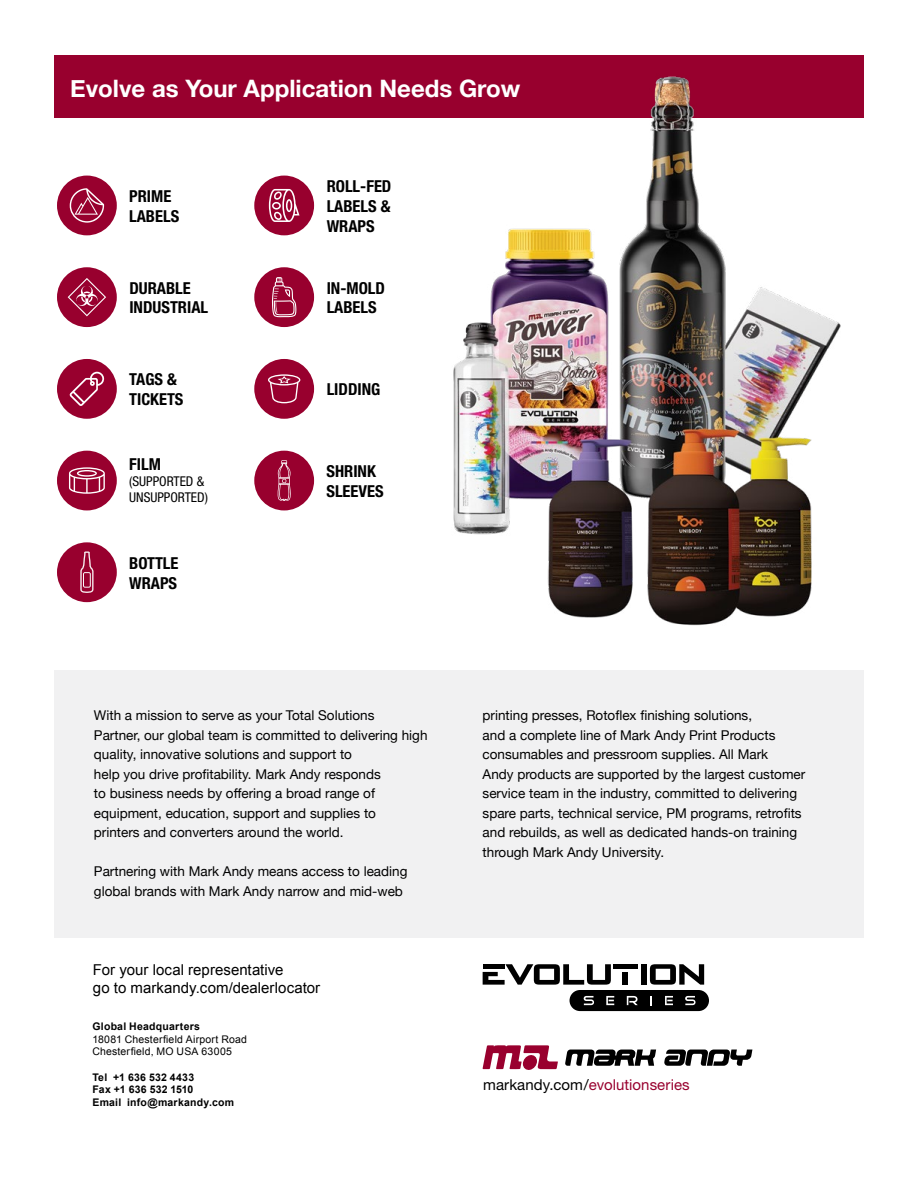
<style>
.page{position:relative;width:918px;height:1188px;background:#fff}
.page>*{position:absolute;margin:0;border:0;box-sizing:border-box;transform-origin:0 0}
.t1{font:700 24px "Helvetica Neue";color:#fff}
.t2{font:700 condensed 16.5px/19.8px "Helvetica Neue";color:#000}
.t3{font:15px/18px "Arial";letter-spacing:.005em;color:#000}
.t4{font:15px "Helvetica Neue";letter-spacing:.005em;color:#98002e}
.t5{font:13.5px/19.5px "Helvetica Neue";color:#000}
.t6{font:condensed 13.5px/16.2px "Helvetica Neue";color:#000}
.t7{font:700 10.5px/12.6px "Arial";letter-spacing:.02em;color:#000}
.t8{font:10.5px/12.6px "Arial";letter-spacing:.02em;color:#000}
.s1{color:#000}
</style>
<div class="page">
<div style="left:54px;top:670px;width:810px;height:268px;background:#f1f1f2"></div>
<div style="left:54px;top:56px;width:810px;height:62px;background:#98002e"></div>
<svg style="left:483px;top:1045px;width:75px;height:25px"></svg>
<svg style="left:565px;top:1050px;width:91px;height:16px"></svg>
<svg style="left:664px;top:1050px;width:88px;height:16px"></svg>
<div style="left:57px;top:542px;width:60px;height:60px;background:#98002e;border-radius:50%"></div>
<svg style="left:80px;top:552px;width:14px;height:41px"></svg>
<div style="left:254px;top:451px;width:60px;height:59px;background:#98002e;border-radius:50%"></div>
<svg style="left:277px;top:460px;width:14px;height:41px"></svg>
<div style="left:57px;top:267px;width:60px;height:60px;background:#98002e;border-radius:50%"></div>
<svg style="left:68px;top:278px;width:38px;height:38px"></svg>
<div style="left:57px;top:451px;width:60px;height:59px;background:#98002e;border-radius:50%"></div>
<svg style="left:69px;top:467px;width:36px;height:27px"></svg>
<div style="left:57px;top:359px;width:60px;height:60px;background:#98002e;border-radius:50%"></div>
<svg style="left:70px;top:372px;width:34px;height:34px"></svg>
<div style="left:57px;top:176px;width:60px;height:59px;background:#98002e;border-radius:50%"></div>
<svg style="left:70px;top:188px;width:34px;height:35px"></svg>
<div style="left:254px;top:359px;width:60px;height:60px;background:#98002e;border-radius:50%"></div>
<svg style="left:268px;top:374px;width:32px;height:29px"></svg>
<div style="left:254px;top:267px;width:60px;height:60px;background:#98002e;border-radius:50%"></div>
<svg style="left:272px;top:277px;width:24px;height:40px"></svg>
<div style="left:254px;top:176px;width:60px;height:59px;background:#98002e;border-radius:50%"></div>
<svg style="left:269px;top:189px;width:30px;height:33px"></svg>
<div style="left:570px;top:990px;width:139px;height:21px;background:#000;border-radius:11px"></div>
<svg style="left:584px;top:996px;width:10px;height:9px"></svg>
<svg style="left:606px;top:996px;width:8px;height:9px"></svg>
<svg style="left:627px;top:996px;width:11px;height:9px"></svg>
<svg style="left:650px;top:996px;width:2px;height:9px"></svg>
<svg style="left:665px;top:996px;width:8px;height:9px"></svg>
<svg style="left:685px;top:996px;width:11px;height:9px"></svg>
<div style="left:641px;top:964px;width:6px;height:21px;background:#000"></div>
<svg style="left:650px;top:964px;width:54px;height:21px"></svg>
<svg style="left:483px;top:964px;width:128px;height:21px"></svg>
<div style="left:623px;top:972px;width:5px;height:13px;background:#000"></div>
<div style="left:613px;top:964px;width:25px;height:5px;background:#000"></div>
<img style="left:453px;top:76px;width:388px;height:550px">
<h1 class="t1" style="left:70px;top:70px;width:452px">Evolve as Your Application Needs Grow</h1>
<p class="t2" style="left:129px;top:186px;width:52px">PRIME<br>LABELS</p>
<p class="t2" style="left:129px;top:278px;width:80px">DURABLE<br>INDUSTRIAL</p>
<p class="t2" style="left:129px;top:369px;width:56px">TAGS &amp;<br>TICKETS</p>
<p class="t2" style="left:129px;top:454px;width:33px">FILM</p>
<p class="t6" style="left:129px;top:473px;width:80px">(SUPPORTED &amp;<br>UNSUPPORTED)</p>
<p class="t2" style="left:129px;top:553px;width:51px">BOTTLE<br>WRAPS</p>
<p class="t2" style="left:327px;top:176px;width:66px;text-align:justify">ROLL-FED LABELS &amp; WRAPS</p>
<p class="t2" style="left:327px;top:278px;width:60px">IN-MOLD<br>LABELS</p>
<p class="t2" style="left:327px;top:379px;width:55px">LIDDING</p>
<p class="t2" style="left:326px;top:461px;width:59px">SHRINK<br>SLEEVES</p>
<p class="t5" style="left:94px;top:707px;width:335px">With a mission to serve as your Total Solutions<br>Partner, our global team is committed to delivering high quality, innovative solutions and support to<br>help you drive profitability. Mark Andy responds<br>to business needs by offering a broad range of equipment, education, support and supplies to<br>printers and converters around the world.</p>
<p class="t5" style="left:94px;top:863px;width:315px">Partnering with Mark Andy means access to leading global brands with Mark Andy narrow and mid-web</p>
<p class="t3" style="left:93px;top:961px;width:229px">For your local representative<br>go to markandy.com/dealerlocator</p>
<p class="t7" style="left:92px;top:1021px;width:109px">Global Headquarters</p>
<p class="t8" style="left:92px;top:1033px;width:156px">18081 Chesterfield Airport Road<br>Chesterfield, MO USA 63005</p>
<p class="t7" style="left:92px;top:1071px;width:143px">Tel +1 636 532 4433<br>Fax +1 636 532 1510<br>Email info@markandy.com</p>
<p class="t5" style="left:483px;top:707px;width:324px">printing presses, Rotoflex finishing solutions,<br>and a complete line of Mark Andy Print Products consumables and pressroom supplies. All Mark<br>Andy products are supported by the largest customer service team in the industry, committed to delivering spare parts, technical service, PM programs, retrofits and rebuilds, as well as dedicated hands-on training through Mark Andy University.</p>
<p class="t4" style="left:483px;top:1076px;width:208px"><span class="s1">markandy.com/</span>evolutionseries</p>
</div>
